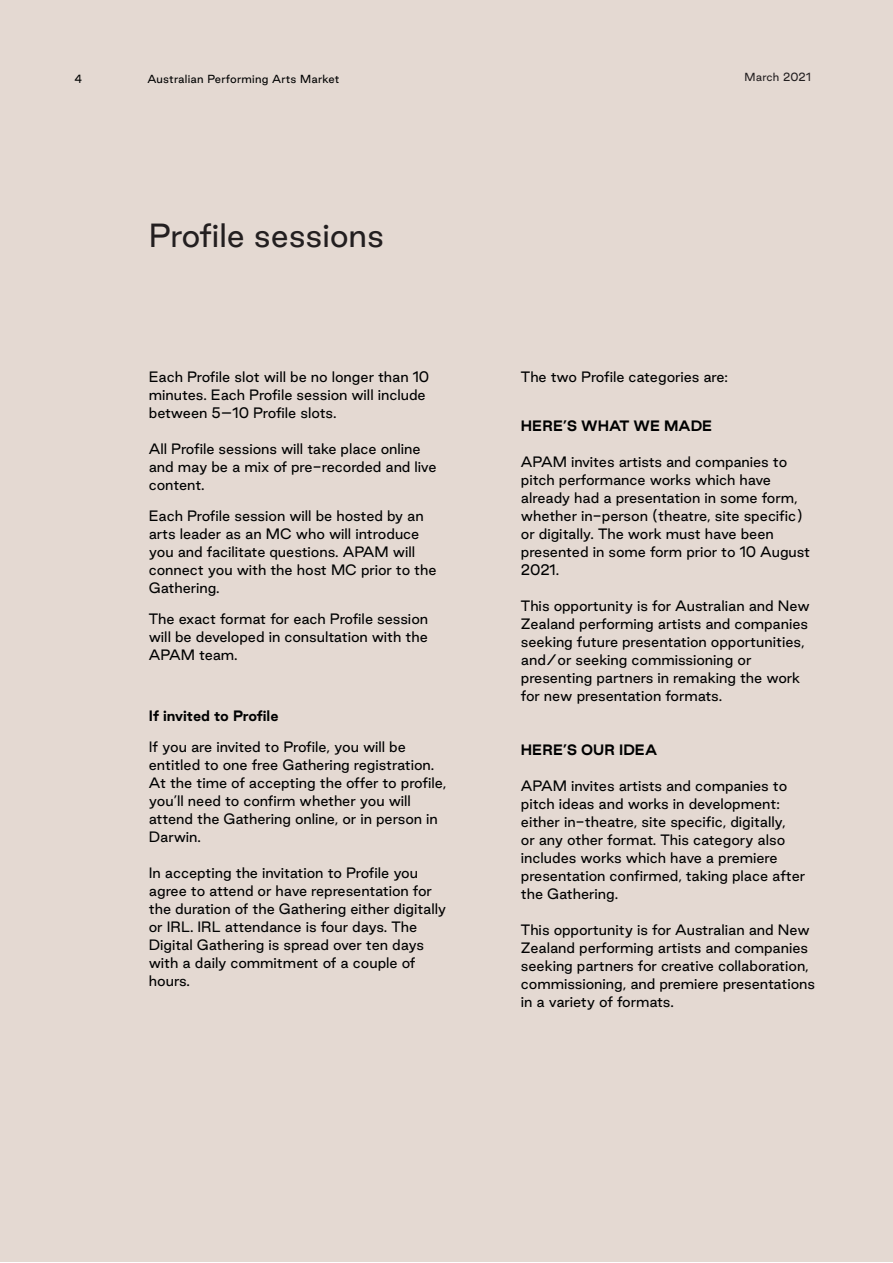
<style>
.page{position:relative;width:893px;height:1263px;background:#fff}
.page>*{position:absolute;margin:0;border:0;box-sizing:border-box;transform-origin:0 0}
.NEW_HEADINGS{font:30px "Good Sans";color:#231f20}
.Body_Copy_9pt{font:13.5px/18px "Good Sans";color:#000101}
.Body_Copy_9pt-2{font:700 13.5px "Good Sans";color:#000101}
.t1{font:10.5px "Good Sans";letter-spacing:.025em;color:#000101}
.t2{font:10.5px "Good Sans";letter-spacing:.02em;color:#231f20}
.s1{color:#e4d9d2}
</style>
<div class="page">
<div style="left:0;top:0;width:893px;height:1262px;background:#e4d9d2"></div>
<p class="t1" style="left:74px;top:71px;width:9px">4</p>
<p class="t1" style="left:147px;top:72px;width:194px">Australian Performing Arts Market</p>
<p class="NEW_HEADINGS" style="left:149px;top:214px;width:237px">Profile sessions</p>
<p class="Body_Copy_9pt" style="left:149px;top:368px;width:282px">Each Profile slot will be no longer than 10 minutes. Each Profile session will include between 5–10 Profile slots.</p>
<p class="Body_Copy_9pt" style="left:149px;top:440px;width:289px">All Profile sessions will take place online and may be a mix of pre-recorded and live content.</p>
<p class="Body_Copy_9pt" style="left:149px;top:506px;width:289px">Each Profile session will be hosted by an arts leader as an MC who will introduce you and facilitate questions. APAM will connect you with the host MC prior to the Gathering.</p>
<p class="Body_Copy_9pt" style="left:149px;top:609px;width:281px;text-align:justify">The exact format for each Profile session will be developed in consultation with the APAM team.</p>
<p class="Body_Copy_9pt-2" style="left:149px;top:706px;width:131px">If invited to Profile</p>
<p class="Body_Copy_9pt" style="left:149px;top:737px;width:299px">If you are invited to Profile, you will be entitled to one free Gathering registration.<br>At the time of accepting the offer to profile, you’ll need to confirm whether you will attend the Gathering online, or in person in Darwin.</p>
<p class="Body_Copy_9pt" style="left:149px;top:863px;width:299px">In accepting the invitation to Profile you agree to attend or have representation for the duration of the Gathering either digitally or IRL. IRL attendance is four days. The Digital Gathering is spread over ten days with a daily commitment of a couple of hours.</p>
<p class="t2" style="left:744px;top:69px;width:76px">March 2021<span class="s1">9</span></p>
<p class="Body_Copy_9pt" style="left:521px;top:368px;width:209px">The two Profile categories are:</p>
<p class="Body_Copy_9pt-2" style="left:521px;top:416px;width:193px">HERE’S WHAT WE MADE</p>
<p class="Body_Copy_9pt" style="left:521px;top:452px;width:291px">APAM invites artists and companies to pitch performance works which have already had a presentation in some form, whether in-person (theatre, site specific) or digitally. The work must have been presented in some form prior to 10 August 2021.</p>
<p class="Body_Copy_9pt" style="left:521px;top:596px;width:290px">This opportunity is for Australian and New Zealand performing artists and companies seeking future presentation opportunities, and/or seeking commissioning or presenting partners in remaking the work for new presentation formats.</p>
<p class="Body_Copy_9pt-2" style="left:521px;top:740px;width:138px">HERE’S OUR IDEA</p>
<p class="Body_Copy_9pt" style="left:521px;top:776px;width:286px">APAM invites artists and companies to pitch ideas and works in development: either in-theatre, site specific, digitally,<br>or any other format. This category also includes works which have a premiere presentation confirmed, taking place after the Gathering.</p>
<p class="Body_Copy_9pt" style="left:521px;top:920px;width:296px">This opportunity is for Australian and New Zealand performing artists and companies seeking partners for creative collaboration, commissioning, and premiere presentations in a variety of formats.</p>
</div>
